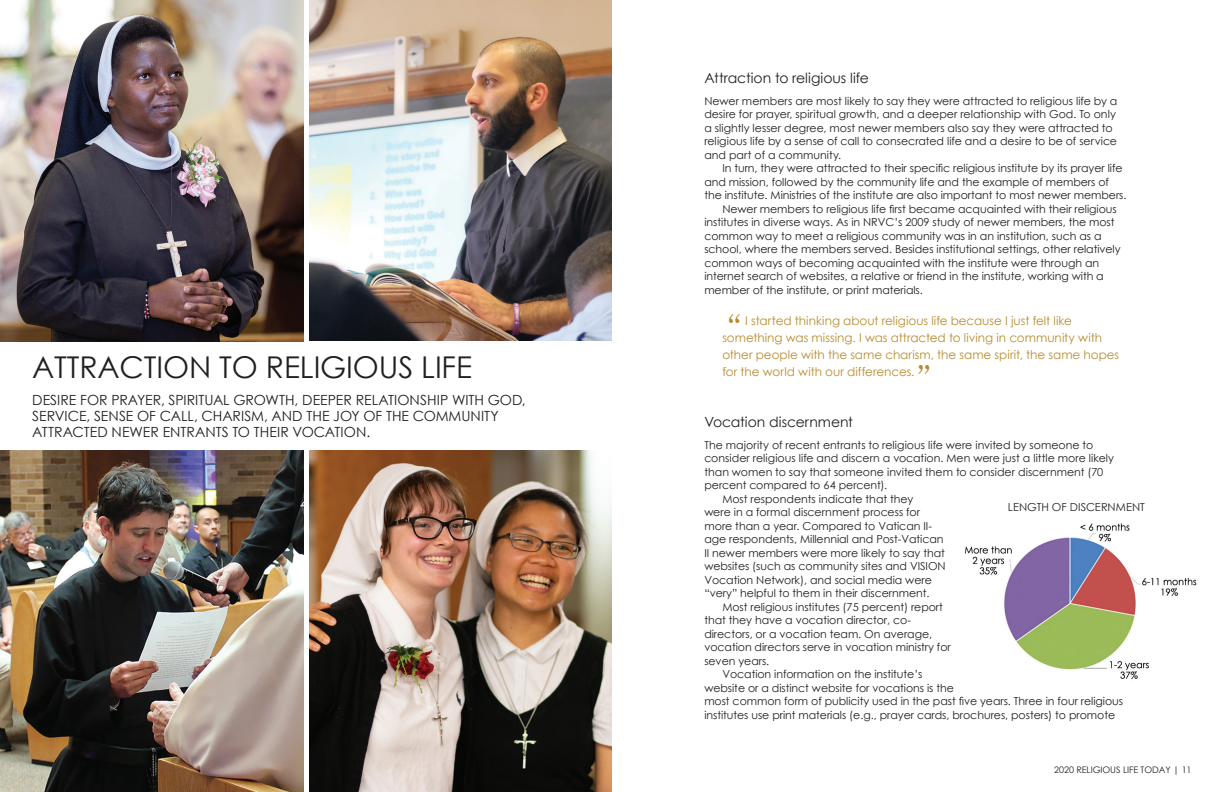
<style>
.page{position:relative;width:1224px;height:792px;background:#fff}
.page>*{position:absolute;margin:0;border:0;box-sizing:border-box;transform-origin:0 0}
.t1{font:30px "Century Gothic";letter-spacing:-.005em;color:#231f20}
.t2{font:28px "Century Expanded S Si Expanded";color:#b88c2d}
.t3{font:14px/16px "Century Gothic";color:#231f20}
.t4{font:12px/17px "Century Gothic";color:#b88c2d}
.t5{font:11px/13.5px "Century Gothic";letter-spacing:-.005em;color:#231f20}
.t6{font:9px "Century Gothic";letter-spacing:-.005em;color:#231f20}
</style>
<div class="page">
<img style="left:309px;top:450px;width:303px;height:342px">
<img style="left:0;top:0;width:303px;height:341px">
<img style="left:309px;top:0;width:303px;height:341px">
<img style="left:964px;top:523px;width:233px;height:157px">
<img style="left:0;top:450px;width:303px;height:342px">
<h1 class="t1" style="left:32px;top:346px;width:441px">ATTRACTION TO RELIGIOUS LIFE</h1>
<p class="t3" style="left:32px;top:392px;width:495px">DESIRE FOR PRAYER, SPIRITUAL GROWTH, DEEPER RELATIONSHIP WITH GOD,<br>SERVICE, SENSE OF CALL, CHARISM, AND THE JOY OF THE COMMUNITY<br>ATTRACTED NEWER ENTRANTS TO THEIR VOCATION.</p>
<p class="t3" style="left:704px;top:69px;width:166px">Attraction to religious life</p>
<p class="t5" style="left:704px;top:94px;width:415px">Newer members are most likely to say they were attracted to religious life by a desire for prayer, spiritual growth, and a deeper relationship with God. To only a slightly lesser degree, most newer members also say they were attracted to religious life by a sense of call to consecrated life and a desire to be of service and part of a community.</p>
<p class="t5" style="left:722px;top:162px;width:402px">In turn, they were attracted to their specific religious institute by its prayer life</p>
<p class="t5" style="left:704px;top:175px;width:406px">and mission, followed by the community life and the example of members of</p>
<p class="t5" style="left:704px;top:189px;width:424px">the institute. Ministries of the institute are also important to most newer members.</p>
<p class="t5" style="left:722px;top:202px;width:396px">Newer members to religious life first became acquainted with their religious</p>
<p class="t5" style="left:704px;top:216px;width:412px">institutes in diverse ways. As in NRVC’s 2009 study of newer members, the most</p>
<p class="t5" style="left:704px;top:229px;width:399px">common way to meet a religious community was in an institution, such as a</p>
<p class="t5" style="left:704px;top:243px;width:418px">school, where the members served. Besides institutional settings, other relatively</p>
<p class="t5" style="left:704px;top:256px;width:396px">common ways of becoming acquainted with the institute were through an</p>
<p class="t5" style="left:704px;top:270px;width:401px">internet search of websites, a relative or friend in the institute, working with a</p>
<p class="t5" style="left:704px;top:283px;width:220px">member of the institute, or print materials.</p>
<h2 class="t2" style="left:728px;top:307px;width:14px">“</h2>
<p class="t4" style="left:722px;top:311px;width:398px;text-indent:23px">I started thinking about religious life because I just felt like something was missing. I was attracted to living in community with other people with the same charism, the same spirit, the same hopes for the world with our differences.</p>
<h2 class="t2" style="left:918px;top:358px;width:14px">”</h2>
<p class="t3" style="left:704px;top:413px;width:150px">Vocation discernment</p>
<p class="t5" style="left:704px;top:438px;width:390px">The majority of recent entrants to religious life were invited by someone to</p>
<p class="t5" style="left:704px;top:452px;width:411px">consider religious life and discern a vocation. Men were just a little more likely</p>
<p class="t5" style="left:704px;top:465px;width:400px">than women to say that someone invited them to consider discernment (70</p>
<p class="t5" style="left:704px;top:479px;width:184px">percent compared to 64 percent).</p>
<p class="t5" style="left:722px;top:492px;width:192px">Most respondents indicate that they</p>
<p class="t5" style="left:704px;top:506px;width:217px">were in a formal discernment process for</p>
<p class="t5" style="left:704px;top:519px;width:229px">more than a year. Compared to Vatican II-</p>
<p class="t5" style="left:704px;top:533px;width:241px">age respondents, Millennial and Post-Vatican</p>
<p class="t5" style="left:704px;top:546px;width:242px">II newer members were more likely to say that</p>
<p class="t5" style="left:704px;top:560px;width:243px">websites (such as community sites and VISION</p>
<p class="t5" style="left:704px;top:573px;width:229px">Vocation Network), and social media were</p>
<p class="t5" style="left:704px;top:587px;width:227px">“very” helpful to them in their discernment.</p>
<p class="t5" style="left:722px;top:600px;width:222px">Most religious institutes (75 percent) report</p>
<p class="t5" style="left:704px;top:614px;width:208px">that they have a vocation director, co-</p>
<p class="t5" style="left:704px;top:627px;width:229px">directors, or a vocation team. On average,</p>
<p class="t5" style="left:704px;top:641px;width:248px">vocation directors serve in vocation ministry for</p>
<p class="t5" style="left:704px;top:654px;width:66px">seven years.</p>
<p class="t5" style="left:722px;top:668px;width:202px">Vocation information on the institute’s</p>
<p class="t5" style="left:704px;top:681px;width:251px">website or a distinct website for vocations is the</p>
<p class="t5" style="left:704px;top:695px;width:420px">most common form of publicity used in the past five years. Three in four religious</p>
<p class="t5" style="left:704px;top:708px;width:412px">institutes use print materials (e.g., prayer cards, brochures, posters) to promote</p>
<p class="t5" style="left:1008px;top:500px;width:138px">LENGTH OF DISCERNMENT</p>
<p class="t6" style="left:1054px;top:764px;width:139px">2020 RELIGIOUS LIFE TODAY | 11</p>
</div>
